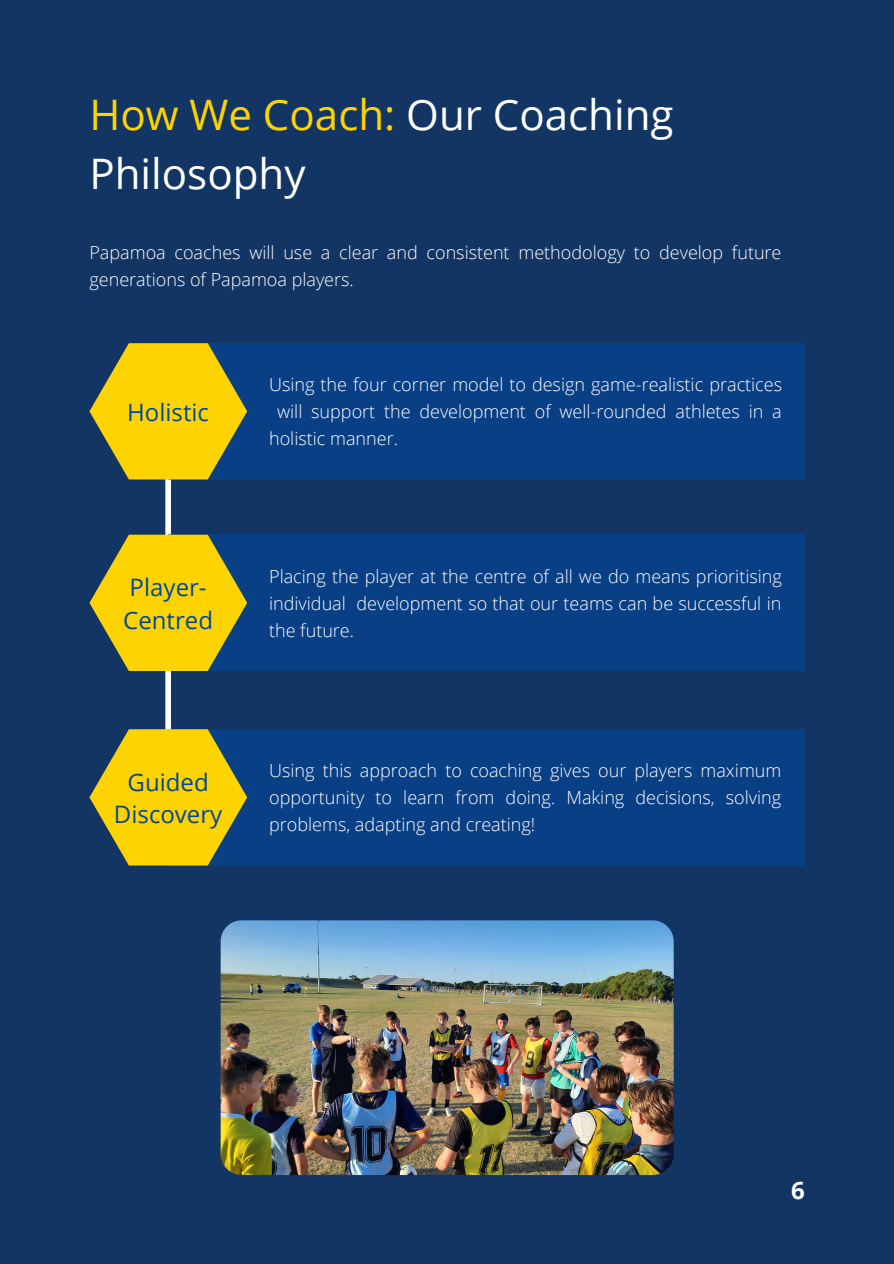
<style>
.page{position:relative;width:894px;height:1264px;background:#fff}
.page>*{position:absolute;margin:0;border:0;box-sizing:border-box;transform-origin:0 0}
.t1{font:42px/58.5px "Open Sans";color:#fff}
.t2{font:24px/32.7px "Open Sans";color:#03469c}
.t3{font:700 24px "Open Sans";color:#fff}
.t4{font:300 18px/27px "Open Sans";color:#fff;text-align:justify}
.s1{color:#fdd402}
</style>
<div class="page">
<div style="left:0;top:0;width:893px;height:1263px;background:#123564"></div>
<div style="left:165px;top:414px;width:6px;height:380px;background:#fff"></div>
<div style="left:168px;top:343px;width:636px;height:136px;background:#093f85"></div>
<svg style="left:89px;top:343px;width:158px;height:136px"></svg>
<div style="left:168px;top:534px;width:636px;height:137px;background:#093f85"></div>
<svg style="left:89px;top:534px;width:158px;height:137px"></svg>
<div style="left:168px;top:729px;width:636px;height:136px;background:#093f85"></div>
<svg style="left:89px;top:729px;width:158px;height:136px"></svg>
<img style="left:220px;top:920px;width:453px;height:255px;border-radius:21px">
<p class="t1" style="left:89px;top:85px;width:585px"><span class="s1">How We Coach:</span> Our Coaching<br>Philosophy</p>
<p class="t4" style="left:89px;top:239px;width:693px">Papamoa coaches will use a clear and consistent methodology to develop future generations of Papamoa players.</p>
<p class="t2" style="left:127px;top:395px;width:83px">Holistic</p>
<p class="t4" style="left:269px;top:370px;width:514px">Using the four corner model to design game-realistic practices</p>
<p class="t4" style="left:277px;top:397px;width:506px">will support the development of well-rounded athletes in a</p>
<p class="t4" style="left:269px;top:424px;width:130px">holistic manner.</p>
<p class="t2" style="left:123px;top:570px;width:91px">Player-<br>Centred</p>
<p class="t4" style="left:269px;top:562px;width:514px">Placing the player at the centre of all we do means prioritising individual development so that our teams can be successful in the future.</p>
<p class="t2" style="left:114px;top:765px;width:110px;text-align:center">Guided<br>Discovery</p>
<p class="t4" style="left:269px;top:756px;width:513px">Using this approach to coaching gives our players maximum opportunity to learn from doing. Making decisions, solving problems, adapting and creating!</p>
<p class="t3" style="left:791px;top:1173px;width:15px">6</p>
</div>
